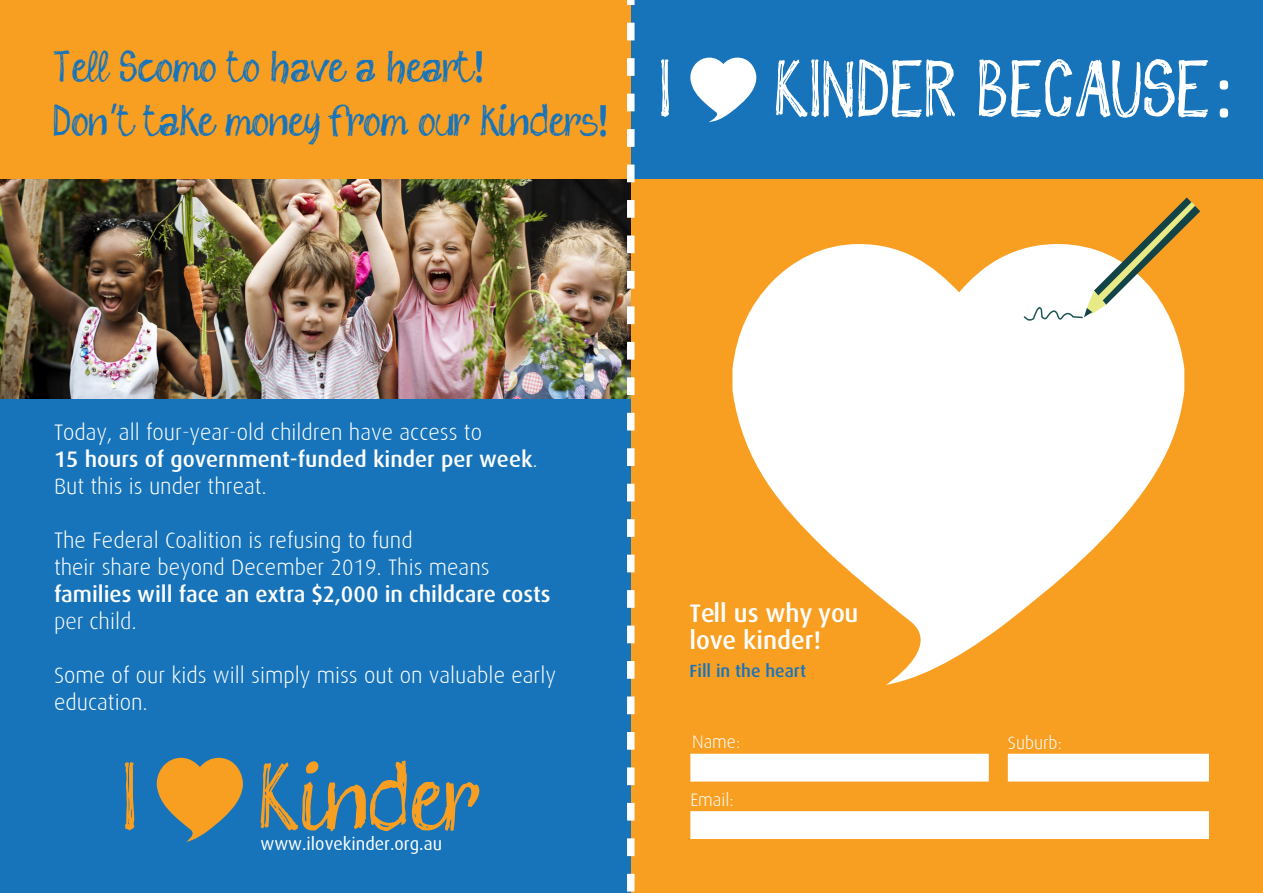
<style>
.page{position:relative;width:1263px;height:893px;background:#fff}
.page>*{position:absolute;margin:0;border:0;box-sizing:border-box;transform-origin:0 0}
.t1{font:97.5px "sketch me FREE version";color:#f89f22}
.t2{font:82.5px "sketch me FREE version";color:#fff}
.t3{font:45px "sketch me FREE version";color:#1774bb}
.t4{font:500 25.35px/27.8px "Dax OT";color:#fff}
.t5{font:300 22.5px/27px "Dax";color:#fff}
.t6{font:18px "Dax";color:#fff}
.t7{font:300 18px "Dax";color:#fff}
.t8{font:500 17.7px "Dax OT";color:#1774bb}
.s1{font-family:"Berlin Sans FB"}
.s2{font-family:"Calibri"}
.s3{font-weight:500}
.s4{font-family:"Dax OT";font-weight:500}
.s5{font-family:"Dax OT"}
</style>
<div class="page">
<div style="left:605px;top:0;width:658px;height:180px;background:#1774bb"></div>
<div style="left:0;top:0;width:631px;height:678px;background:#f89f22"></div>
<div style="left:605px;top:180px;width:658px;height:713px;background:#f89f22"></div>
<svg style="left:690px;top:57px;width:67px;height:65px"></svg>
<div style="left:0;top:180px;width:631px;height:713px;background:#1774bb"></div>
<svg style="left:157px;top:758px;width:86px;height:84px"></svg>
<img style="left:0;top:180px;width:627px;height:219px">
<div style="left:690px;top:754px;width:299px;height:28px;background:#fff;border:2px solid #fff"></div>
<div style="left:1008px;top:754px;width:201px;height:28px;background:#fff;border:2px solid #fff"></div>
<div style="left:690px;top:811px;width:519px;height:28px;background:#fff;border:2px solid #fff"></div>
<svg style="left:627px;top:0;width:7px;height:892px"></svg>
<svg style="left:732px;top:244px;width:452px;height:441px;fill:#fff"></svg>
<svg style="left:1023px;top:197px;width:177px;height:153px"></svg>
<p class="t3" style="left:54px;top:49px;width:432px">Tell Scomo to have a heart<span class="s1">!</span></p>
<p class="t3" style="left:54px;top:103px;width:556px">Don t take money from our kinders<span class="s1">!</span></p>
<p class="t2" style="left:661px;top:58px;width:575px">I KINDER BECAUSE<span class="s2">:</span></p>
<p class="t5" style="left:54px;top:419px;width:485px">Today, all four-year-old children have access to<br><span class="s3">15 hours of government-funded kinder per week</span>.<br>But this is under threat.</p>
<p class="t5" style="left:54px;top:527px;width:498px">The Federal Coalition is refusing to fund<br>their share beyond December 2019. This means <span class="s4">families will face an extra $2,000 in childcare costs </span><span class="s5">per child.</span></p>
<p class="t5" style="left:54px;top:662px;width:503px">Some of our kids will simply miss out on valuable early education.</p>
<p class="t1" style="left:125px;top:760px;width:356px">I Kinder</p>
<p class="t6" style="left:260px;top:834px;width:183px">www.ilovekinder.org.au</p>
<p class="t4" style="left:690px;top:599px;width:170px">Tell us why you love kinder!</p>
<p class="t8" style="left:690px;top:660px;width:118px">Fill in the heart</p>
<p class="t7" style="left:692px;top:731px;width:50px">Name:</p>
<p class="t7" style="left:1008px;top:733px;width:56px">Suburb:</p>
<p class="t7" style="left:690px;top:790px;width:45px">Email:</p>
</div>
